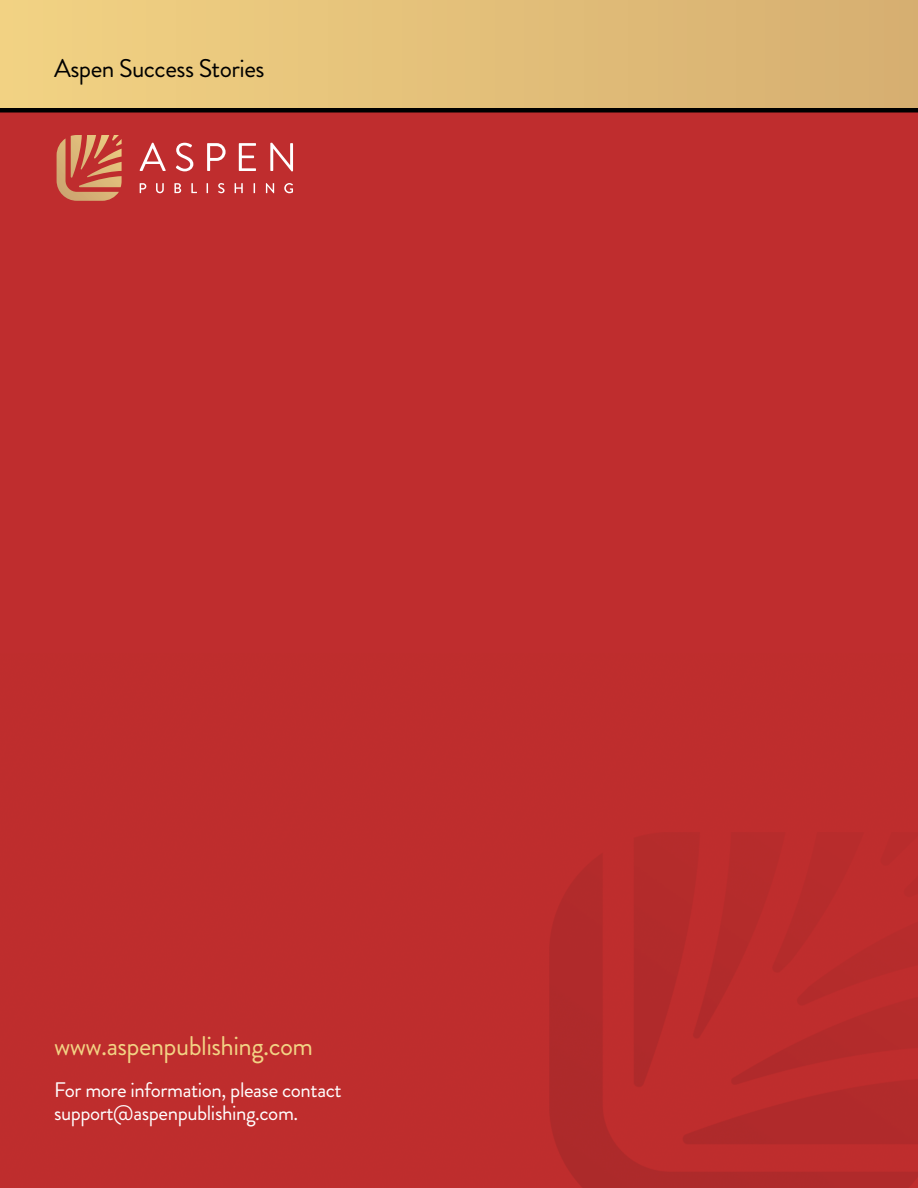
<style>
.page{position:relative;width:918px;height:1188px;background:#fff}
.page>*{position:absolute;margin:0;border:0;box-sizing:border-box;transform-origin:0 0}
.t1{font:27px "Brandon Grotesque";letter-spacing:-.02em;color:#f2d384}
.t2{font:25.5px "Brandon Grotesque";letter-spacing:-.02em;color:#000}
.t3{font:21px/22.5px "Brandon Grotesque";letter-spacing:-.02em;color:#fff}
</style>
<div class="page">
<div style="left:0;top:68px;width:918px;height:1120px;background:#bf2d2e"></div>
<div style="left:0;top:0;width:918px;height:108px;background:linear-gradient(to right,#f2d283,#d6ae71)"></div>
<svg style="left:140px;top:183px;width:6px;height:10px"></svg>
<svg style="left:156px;top:183px;width:8px;height:10px"></svg>
<svg style="left:174px;top:183px;width:7px;height:10px"></svg>
<svg style="left:191px;top:183px;width:6px;height:10px"></svg>
<svg style="left:218px;top:183px;width:7px;height:10px"></svg>
<svg style="left:235px;top:183px;width:8px;height:10px"></svg>
<svg style="left:266px;top:183px;width:8px;height:10px"></svg>
<svg style="left:284px;top:183px;width:9px;height:10px"></svg>
<svg style="left:139px;top:143px;width:27px;height:28px"></svg>
<svg style="left:176px;top:143px;width:17px;height:28px"></svg>
<svg style="left:207px;top:143px;width:19px;height:28px"></svg>
<svg style="left:239px;top:143px;width:17px;height:28px"></svg>
<svg style="left:270px;top:143px;width:23px;height:28px"></svg>
<svg style="left:57px;top:135px;width:65px;height:66px"></svg>
<hr style="left:0;top:108px;width:918px;height:4px;background:#000">
<p class="t2" style="left:54px;top:51px;width:212px">Aspen Success Stories</p>
<p class="t1" style="left:54px;top:1027px;width:261px">www.aspenpublishing.com</p>
<p class="t3" style="left:54px;top:1079px;width:289px">For more information, please contact support@aspenpublishing.com.</p>
</div>
